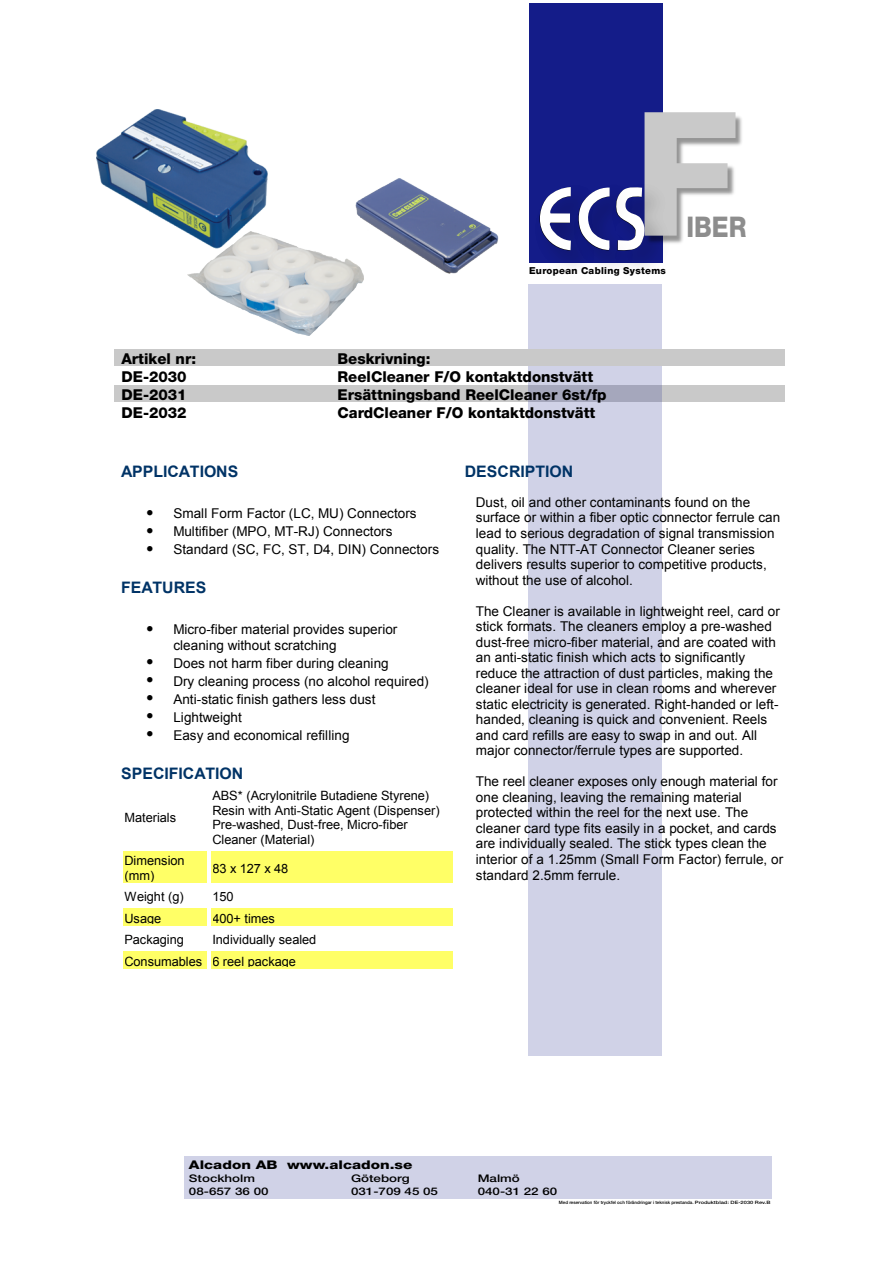
<style>
.page{position:relative;width:893px;height:1263px;background:#fff}
.page>*{position:absolute;margin:0;border:0;box-sizing:border-box;transform-origin:0 0}
.t1{font:800 172.8px "Helvetica Neue";color:#c9c9c9}
.t2{font:800 28.5px "Helvetica Neue";color:#8d8d8d;scale:.86 1}
.t3{font:700 15.9px "Arial";color:#036}
.t4{font:800 15px "Helvetica Neue";color:#000}
.t5{font:13.5px/15.5px "Arial";letter-spacing:.005em;color:#000}
.t6{font:12.75px/14.7px "Arial";letter-spacing:-.005em;color:#000}
.t7{font:12.75px/14.5px "Arial";letter-spacing:-.005em;color:#010000}
.t8{font:800 12px "Helvetica Neue";color:#000;scale:1.27 1}
.t9{font:500 10.5px "Helvetica Neue";color:#000;scale:1.27 1}
.t10{font:800 9.6px "Helvetica Neue";letter-spacing:.03em;color:#000}
.t11{font:500 4.5px "Helvetica Neue";color:#000}
</style>
<div class="page">
<div style="left:114px;top:385px;width:671px;height:17px;background:#c9c9c9"></div>
<div style="left:529px;top:284px;width:133px;height:772px;background:#d0d2e7"></div>
<div style="left:184px;top:1156px;width:588px;height:42px;background:#d0d2e7"></div>
<div style="left:529px;top:3px;width:133px;height:259px;background:#141c89"></div>
<img style="left:648px;top:88px;width:94px;height:155px">
<img style="left:528px;top:174px;width:150px;height:111px">
<img style="left:528px;top:174px;width:76px;height:110px">
<svg style="left:537px;top:187px;width:29px;height:64px"></svg>
<img style="left:566px;top:176px;width:78px;height:108px">
<svg style="left:577px;top:186px;width:69px;height:66px"></svg>
<div style="left:124px;top:852px;width:82px;height:15px;background:#ff6"></div>
<div style="left:124px;top:867px;width:82px;height:15px;background:#ff6"></div>
<hr style="left:123px;top:851px;width:84px;height:1px;background:#ff6">
<hr style="left:123px;top:852px;width:1px;height:30px;background:#ff6">
<hr style="left:206px;top:852px;width:1px;height:30px;background:#ff6">
<hr style="left:123px;top:882px;width:84px;height:1px;background:#ff6">
<div style="left:212px;top:860px;width:240px;height:14px;background:#ff6"></div>
<div style="left:211px;top:851px;width:242px;height:9px;background:#ff6"></div>
<svg style="left:211px;top:860px;width:1px;height:14px"></svg>
<svg style="left:452px;top:860px;width:1px;height:14px"></svg>
<div style="left:211px;top:874px;width:242px;height:9px;background:#ff6"></div>
<div style="left:124px;top:910px;width:82px;height:14px;background:#ff6"></div>
<hr style="left:123px;top:909px;width:84px;height:1px;background:#ff6">
<svg style="left:123px;top:910px;width:1px;height:14px"></svg>
<hr style="left:123px;top:924px;width:84px;height:1px;background:#ff6">
<div style="left:212px;top:910px;width:240px;height:14px;background:#ff6"></div>
<hr style="left:211px;top:909px;width:242px;height:1px;background:#ff6">
<svg style="left:206px;top:910px;width:6px;height:14px"></svg>
<svg style="left:452px;top:910px;width:1px;height:14px"></svg>
<hr style="left:211px;top:924px;width:242px;height:1px;background:#ff6">
<div style="left:124px;top:953px;width:82px;height:14px;background:#ff6"></div>
<hr style="left:123px;top:951px;width:84px;height:2px;background:#ff6">
<svg style="left:123px;top:953px;width:1px;height:14px"></svg>
<hr style="left:123px;top:967px;width:84px;height:1px;background:#ff6">
<div style="left:212px;top:953px;width:240px;height:14px;background:#ff6"></div>
<hr style="left:211px;top:951px;width:242px;height:2px;background:#ff6">
<svg style="left:206px;top:953px;width:6px;height:14px"></svg>
<svg style="left:452px;top:953px;width:1px;height:14px"></svg>
<hr style="left:211px;top:967px;width:242px;height:1px;background:#ff6">
<div style="left:114px;top:349px;width:671px;height:17px;background:#c9c9c9"></div>
<img style="left:97px;top:109px;width:170px;height:124px">
<img style="left:188px;top:231px;width:175px;height:105px">
<img style="left:352px;top:179px;width:147px;height:99px">
<h1 class="t1" style="left:633px;top:71px;width:107px">F</h1>
<h2 class="t2" style="left:686px;top:210px;width:71px">IBER</h2>
<p class="t10" style="left:529px;top:265px;width:138px">European Cabling Systems</p>
<p class="t4" style="left:121px;top:349px;width:76px">Artikel nr:</p>
<p class="t4" style="left:337px;top:349px;width:94px">Beskrivning:</p>
<p class="t4" style="left:121px;top:367px;width:67px">DE-2030</p>
<p class="t4" style="left:337px;top:367px;width:257px">ReelCleaner F/O kontaktdonstvätt</p>
<p class="t4" style="left:121px;top:385px;width:67px">DE-2031</p>
<p class="t4" style="left:337px;top:385px;width:271px">Ersättningsband ReelCleaner 6st/fp</p>
<p class="t4" style="left:121px;top:403px;width:67px">DE-2032</p>
<p class="t4" style="left:337px;top:403px;width:259px">CardCleaner F/O kontaktdonstvätt</p>
<p class="t3" style="left:121px;top:461px;width:119px">APPLICATIONS</p>
<p class="t5" style="left:146px;top:506px;width:272px">• Small Form Factor (LC, MU) Connectors</p>
<p class="t5" style="left:146px;top:524px;width:247px">• Multifiber (MPO, MT - RJ) Connectors</p>
<p class="t5" style="left:146px;top:542px;width:294px">• Standard (SC, FC, ST, D4, DIN) Connectors</p>
<p class="t3" style="left:121px;top:577px;width:87px">FEATURES</p>
<p class="t5" style="left:173px;top:622px;width:225px;text-indent:-27px">• Micro - fiber material provides superior cleaning without scratching</p>
<p class="t5" style="left:146px;top:655px;width:244px">• Does not harm fiber during cleaning</p>
<p class="t5" style="left:146px;top:673px;width:284px">• Dry cleaning process (no alcohol required)</p>
<p class="t5" style="left:146px;top:691px;width:230px">• Anti - static finish gathers less dust</p>
<p class="t5" style="left:146px;top:709px;width:97px">• Lightweight</p>
<p class="t5" style="left:146px;top:727px;width:205px">• Easy and economical refilling</p>
<p class="t3" style="left:121px;top:763px;width:123px">SPECIFICATION</p>
<p class="t6" style="left:124px;top:810px;width:53px">Materials</p>
<p class="t6" style="left:212px;top:788px;width:229px">ABS* (Acrylonitrile Butadiene Styrene)<br>Resin with Anti - Static Agent (Dispenser)<br>Pre - washed, Dust - free, Micro - fiber Cleaner (Material)</p>
<p class="t7" style="left:124px;top:854px;width:62px">Dimension (mm)</p>
<p class="t7" style="left:212px;top:861px;width:77px">83 x 127 x 48</p>
<p class="t7" style="left:124px;top:890px;width:61px">Weight (g)</p>
<p class="t7" style="left:212px;top:890px;width:23px">150</p>
<p class="t7" style="left:124px;top:911px;width:38px">Usage</p>
<p class="t7" style="left:212px;top:911px;width:64px">400+ times</p>
<p class="t7" style="left:124px;top:933px;width:61px">Packaging</p>
<p class="t7" style="left:124px;top:929px;width:193px;line-height:21.5px;text-indent:88px">Individually sealed<br>Consumables 6 reel package</p>
<p class="t3" style="left:464px;top:461px;width:110px">DESCRIPTION</p>
<p class="t5" style="left:476px;top:495px;width:306px">Dust, oil and other contaminants found on the surface or within a fiber optic connector ferrule can lead to serious degradation of signal transmission quality. The NTT - AT Connector Cleaner series delivers results superior to competitive products, without the use of alcohol.</p>
<p class="t5" style="left:476px;top:603px;width:305px">The Cleaner is available in lightweight reel, card or stick formats. The cleaners employ a pre - washed dust - free micro - fiber material, and are coated with an anti - static finish which acts to significantly reduce the attraction of dust particles, making the cleaner ideal for use in clean rooms and wherever static electricity is generated. Right - handed or left - handed, cleaning is quick and conv enient. Reels and card refills are easy to swap in and out. All major connector/ferrule types are supported.</p>
<p class="t5" style="left:476px;top:774px;width:309px">The reel cleaner exposes only enough material for one cleaning, leaving the remaining material protected within the reel for the next use. The<br>cl eaner card type fits easily in a pocket, and cards are individually sealed. The stick types clean the interior of a 1.25mm (Small Form Factor) ferrule, or standard 2.5mm ferrule.</p>
<p class="t8" style="left:189px;top:1158px;width:177px">Alcadon AB www.alcadon.se</p>
<p class="t9" style="left:189px;top:1172px;width:54px">Stockholm</p>
<p class="t9" style="left:351px;top:1172px;width:48px">Göteborg</p>
<p class="t9" style="left:477px;top:1172px;width:35px">Malmö</p>
<p class="t9" style="left:189px;top:1185px;width:64px">08-657 36 00</p>
<p class="t9" style="left:351px;top:1185px;width:70px">031-709 45 05</p>
<p class="t9" style="left:477px;top:1185px;width:64px">040-31 22 60</p>
<p class="t11" style="left:559px;top:1200px;width:213px">Med reservation för tryckfel och förändringar i teknisk prestanda. Produktblad: DE-2030 Rev.B</p>
</div>
